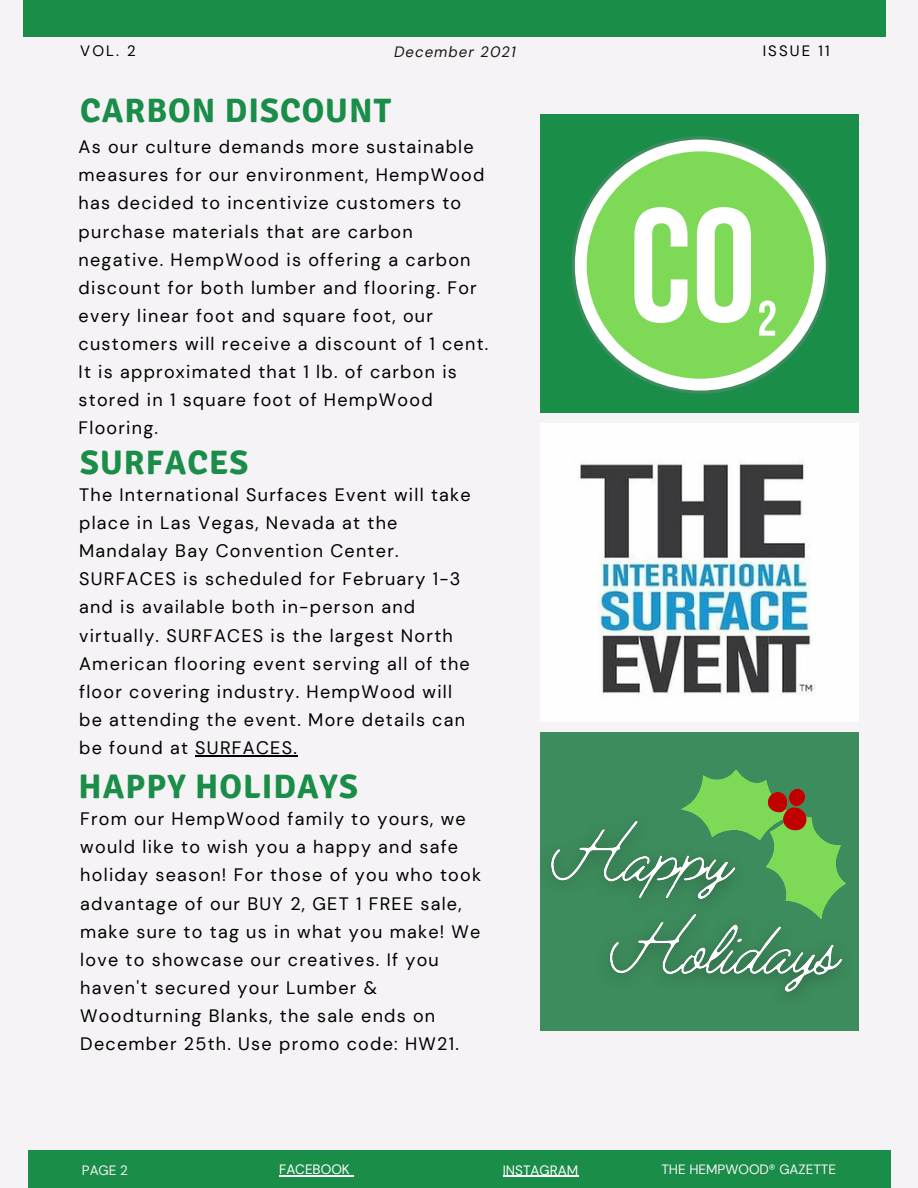
<style>
.page{position:relative;width:918px;height:1188px;background:#f5f3f5}
.page>*{position:absolute;margin:0;border:0;box-sizing:border-box;transform-origin:0 0}
.t1{font:700 33.9px "Signika";letter-spacing:.03em;color:#1a8d49}
.t2{font:18px/28.2px "DM Sans";letter-spacing:.07em;color:#000}
.t3{font:italic 15px "DM Sans";letter-spacing:.07em;color:#1a1816}
.t4{font:15px "DM Sans";letter-spacing:.14em;color:#000}
.t5{font:13.5px "DM Sans";color:#f5f3f5}
.t6{font:13.5px "DM Sans";color:#fdfefd}
</style>
<div class="page">
<div style="left:28px;top:1151px;width:863px;height:37px;background:#1a8d49"></div>
<div style="left:24px;top:0;width:862px;height:37px;background:#1a8d49"></div>
<img style="left:540px;top:423px;width:319px;height:298px">
<div style="left:540px;top:733px;width:319px;height:298px;background:#3d8c5d"></div>
<div style="left:540px;top:115px;width:319px;height:298px;background:#1a8d49"></div>
<svg style="left:702px;top:770px;width:65px;height:12px"></svg>
<svg style="left:575px;top:140px;width:251px;height:251px;fill:#7ed957"></svg>
<svg style="left:634px;top:207px;width:54px;height:116px"></svg>
<svg style="left:697px;top:207px;width:54px;height:116px"></svg>
<svg style="left:759px;top:300px;width:17px;height:36px"></svg>
<hr style="left:279px;top:1175px;width:71px;height:1px;background:#fdfefd">
<hr style="left:503px;top:1176px;width:75px;height:1px;background:#fdfefd">
<hr style="left:195px;top:755px;width:103px;height:1px;background:#000">
<img style="left:550px;top:782px;width:296px;height:210px">
<p class="t4" style="left:80px;top:41px;width:57px">VOL. 2</p>
<p class="t4" style="left:763px;top:41px;width:68px">ISSUE 11</p>
<p class="t3" style="left:394px;top:42px;width:123px">December 2021</p>
<p class="t1" style="left:80px;top:90px;width:312px">CARBON DISCOUNT</p>
<p class="t2" style="left:79px;top:133px;width:411px">As our culture demands more sustainable measures for our environment, HempWood has decided to incentivize customers to purchase materials that are carbon negative. HempWood is offering a carbon discount for both lumber and flooring. For every linear foot and square foot, our customers will receive a discount of 1 cent.<br>It is approximated that 1 lb. of carbon is stored in 1 square foot of HempWood Flooring.</p>
<p class="t1" style="left:80px;top:442px;width:170px">SURFACES</p>
<p class="t2" style="left:79px;top:481px;width:393px">The International Surfaces Event will take place in Las Vegas, Nevada at the Mandalay Bay Convention Center.<br>SURFACES is scheduled for February 1-3 and is available both in-person and virtually. SURFACES is the largest North American flooring event serving all of the floor covering industry. HempWood will be attending the event. More details can be found at SURFACES.</p>
<p class="t1" style="left:79px;top:766px;width:281px">HAPPY HOLIDAYS</p>
<p class="t2" style="left:80px;top:805px;width:402px">From our HempWood family to yours, we would like to wish you a happy and safe holiday season! For those of you who took advantage of our BUY 2, GET 1 FREE sale, make sure to tag us in what you make! We love to showcase our creatives. If you haven't secured your Lumber &amp; Woodturning Blanks, the sale ends on December 25th. Use promo code: HW21.</p>
<p class="t5" style="left:82px;top:1161px;width:47px">PAGE 2</p>
<p class="t5" style="left:661px;top:1161px;width:176px">THE HEMPWOOD® GAZETTE</p>
<p class="t6" style="left:279px;top:1161px;width:72px">FACEBOOK</p>
<p class="t6" style="left:503px;top:1161px;width:77px">INSTAGRAM</p>
</div>
